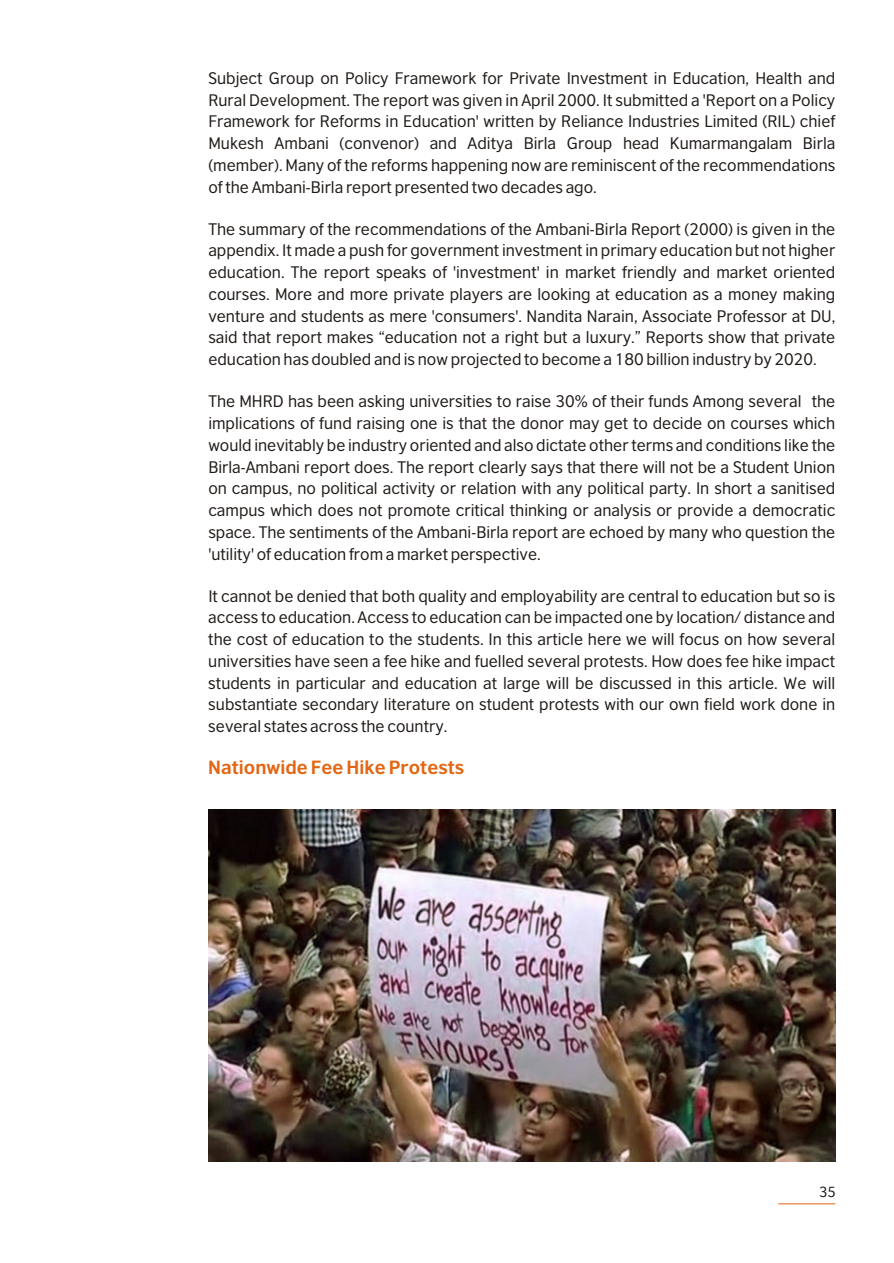
<style>
.page{position:relative;width:894px;height:1263px;background:#fff}
.page>*{position:absolute;margin:0;border:0;box-sizing:border-box;transform-origin:0 0}
.t1{font:700 18px "British Council Sans";color:#e36612}
.t2{font:15.75px/21.8px "British Council Sans";color:#1f1a17;text-align:justify}
.t3{font:13.8px "British Council Sans";color:#1f1a17}
</style>
<div class="page">
<img style="left:208px;top:809px;width:627px;height:352px">
<hr style="left:777px;top:1203px;width:58px;height:1px;background:#e36612">
<p class="t2" style="left:208px;top:69px;width:628px">Subject Group on Policy Framework for Private Investment in Education, Health and Rural Development. The report was given in April 2000. It submitted a 'Report on a Policy Framework for Reforms in Education' written by Reliance Industries Limited (RIL) chief Mukesh Ambani (convenor) and Aditya Birla Group head Kumarmangalam Birla (member). Many of the reforms happening now are reminiscent of the recommendations of the Ambani-Birla report presented two decades ago.</p>
<p class="t2" style="left:208px;top:219px;width:628px">The summary of the recommendations of the Ambani-Birla Report (2000) is given in the appendix. It made a push for government investment in primary education but not higher education. The report speaks of 'investment' in market friendly and market oriented courses. More and more private players are looking at education as a money making venture and students as mere 'consumers'. Nandita Narain, Associate Professor at DU, said that report makes “education not a right but a luxury.” Reports show that private education has doubled and is now projected to become a 180 billion industry by 2020.</p>
<p class="t2" style="left:208px;top:392px;width:628px">The MHRD has been asking universities to raise 30% of their funds Among several the implications of fund raising one is that the donor may get to decide on courses which would inevitably be industry oriented and also dictate other terms and conditions like the Birla-Ambani report does. The report clearly says that there will not be a Student Union on campus, no political activity or relation with any political party. In short a sanitised campus which does not promote critical thinking or analysis or provide a democratic space. The sentiments of the Ambani-Birla report are echoed by many who question the 'utility' of education from a market perspective.</p>
<p class="t2" style="left:208px;top:586px;width:628px">It cannot be denied that both quality and employability are central to education but so is access to education. Access to education can be impacted one by location/ distance and the cost of education to the students. In this article here we will focus on how several universities have seen a fee hike and fuelled several protests. How does fee hike impact students in particular and education at large will be discussed in this article. We will substantiate secondary literature on student protests with our own field work done in several states across the country.</p>
<p class="t1" style="left:208px;top:759px;width:257px">Nationwide Fee Hike Protests</p>
<p class="t3" style="left:818px;top:1186px;width:18px">35</p>
</div>
